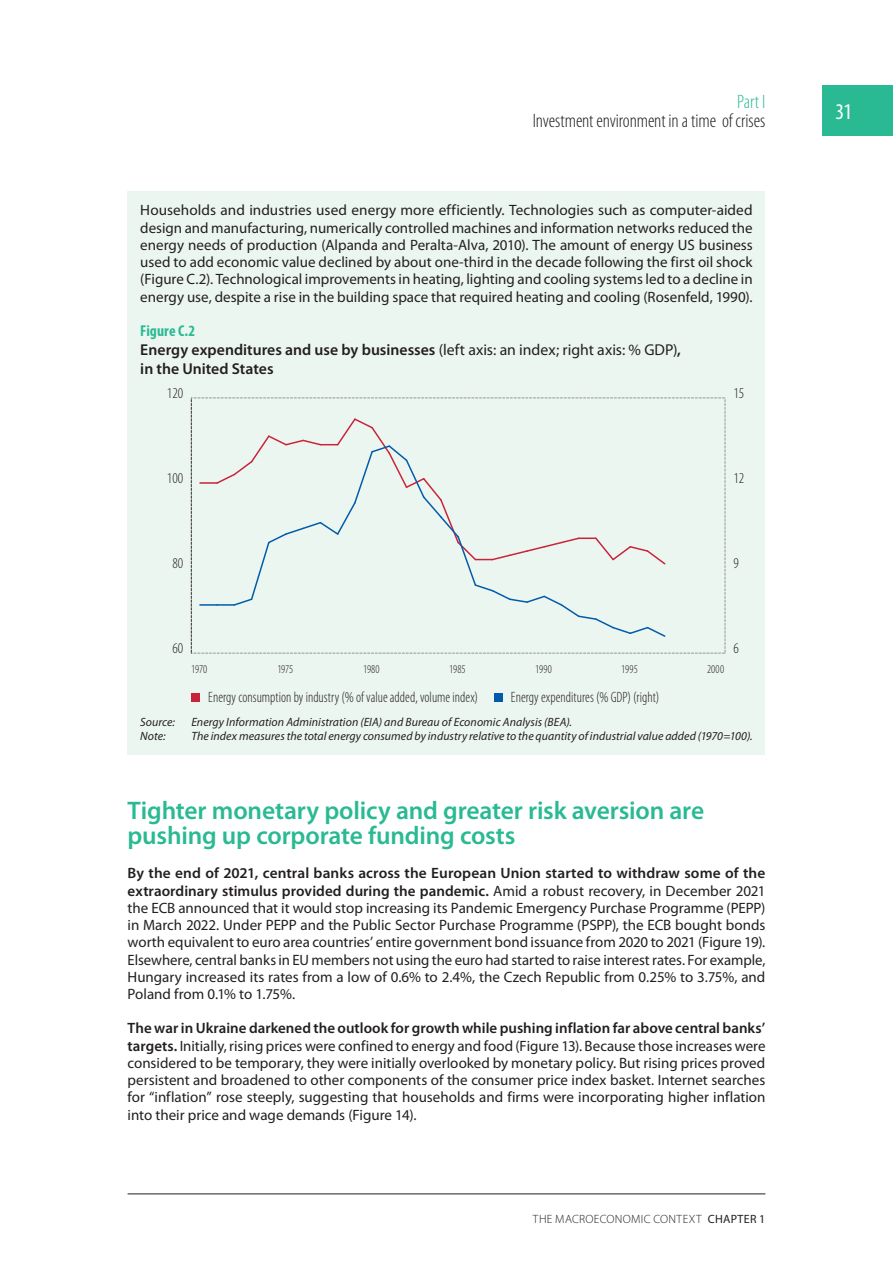
<style>
.page{position:relative;width:893px;height:1263px;background:#fff}
.page>*{position:absolute;margin:0;border:0;box-sizing:border-box;transform-origin:0 0}
._06_1_1_1_Titre{font:600 25.5px/25.5px "Myriad Pro";letter-spacing:-.01em;color:#2aba93}
.t1{font:condensed 22.5px "Myriad Pro";color:#fff}
.t2{font:300 condensed 19.5px "Myriad Pro";letter-spacing:-.01em;color:#231f20}
.t3{font:300 condensed 19.5px "Myriad Pro";color:#2aba93}
._12_FIGURE_BOX_TABLE{font:600 15.75px/18.9px "Myriad Pro";color:#231f20}
._05_TEXTE_COURANT{font:15px/17.2px "Myriad Pro";color:#231f20;text-align:justify}
._05_TEXTE_COURANT-2{font:600 15px/17.2px "Myriad Pro";color:#231f20;text-align:justify}
.t4{font:300 condensed 15px "Myriad Pro";letter-spacing:.005em;color:#231f20;scale:.95 1}
.t5{font:300 condensed 15px "Myriad Pro";letter-spacing:.005em;color:#231f20}
._08_SOURCES{font:italic 12px "Myriad Pro";letter-spacing:.005em;color:#231f20}
.t6{font:300 12px "Myriad Pro";letter-spacing:.025em;color:#231f20}
.t7{font:300 condensed 12px "Myriad Pro";letter-spacing:.01em;color:#231f20;scale:.95 1}
.s1{font-weight:700;font-stretch:condensed;color:#2aba93}
.s2{font-weight:400}
.s3{font-weight:600}
</style>
<div class="page">
<div style="left:823px;top:85px;width:70px;height:50px;background:#2aba93"></div>
<hr style="left:128px;top:1193px;width:637px;height:1px;background:#231f20">
<div style="left:128px;top:191px;width:637px;height:564px;background:#ecf6f1"></div>
<div style="left:494px;top:694px;width:9px;height:8px;background:#015bab"></div>
<div style="left:191px;top:694px;width:9px;height:8px;background:#c82439"></div>
<svg style="left:191px;top:398px;width:535px;height:256px"></svg>
<h3 class="t3" style="left:737px;top:91px;width:30px">Part I</h3>
<h3 class="t2" style="left:533px;top:110px;width:234px">Investment environment in a time of crises</h3>
<p class="_05_TEXTE_COURANT" style="left:140px;top:202px;width:614px">Households and industries used energy more efficiently. Technologies such as computer-aided design and manufacturing, numerically controlled machines and information networks reduced the energy needs of production (Alpanda and Peralta-Alva, 2010). The amount of energy US business used to add economic value declined by about one-third in the decade following the first oil shock (Figure C.2). Technological improvements in heating, lighting and cooling systems led to a decline in energy use, despite a rise in the building space that required heating and cooling (Rosenfeld, 1990).</p>
<p class="_12_FIGURE_BOX_TABLE" style="left:140px;top:322px;width:542px"><span class="s1">Figure C.2<br></span>Energy expenditures and use by businesses <span class="s2">(left axis: an index; right axis: % GDP)</span>, in the United States</p>
<p class="t5" style="left:167px;top:385px;width:18px">120</p>
<p class="t5" style="left:733px;top:385px;width:12px">15</p>
<p class="t5" style="left:167px;top:470px;width:18px">100</p>
<p class="t5" style="left:733px;top:470px;width:12px">12</p>
<p class="t5" style="left:172px;top:555px;width:12px">80</p>
<p class="t5" style="left:733px;top:555px;width:7px">9</p>
<p class="t5" style="left:172px;top:640px;width:12px">60</p>
<p class="t7" style="left:191px;top:662px;width:18px">1970</p>
<p class="t7" style="left:277px;top:662px;width:18px">1975</p>
<p class="t7" style="left:363px;top:663px;width:19px">1980</p>
<p class="t7" style="left:449px;top:662px;width:19px">1985</p>
<p class="t7" style="left:535px;top:663px;width:19px">1990</p>
<p class="t7" style="left:621px;top:663px;width:19px">1995</p>
<p class="t7" style="left:707px;top:663px;width:20px">2000</p>
<p class="t4" style="left:208px;top:689px;width:286px">Energy consumption by industry (% of value added, volume index)</p>
<p class="t4" style="left:511px;top:689px;width:158px">Energy expenditures (% GDP) (right)</p>
<p class="t5" style="left:733px;top:640px;width:7px">6</p>
<p class="_08_SOURCES" style="left:140px;top:715px;width:36px">Source:</p>
<p class="_08_SOURCES" style="left:191px;top:715px;width:382px">Energy Information Administration (EIA) and Bureau of Economic Analysis (BEA).</p>
<p class="_08_SOURCES" style="left:140px;top:729px;width:27px">Note:</p>
<p class="_08_SOURCES" style="left:191px;top:729px;width:563px">The index measures the total energy consumed by industry relative to the quantity of industrial value added (1970=100).</p>
<p class="_06_1_1_1_Titre" style="left:128px;top:798px;width:578px">Tighter monetary policy and greater risk aversion are pushing up corporate funding costs</p>
<p class="_05_TEXTE_COURANT-2" style="left:128px;top:865px;width:639px">By the end of 2021, central banks across the European Union started to withdraw some of the extraordinary stimulus provided during the pandemic. <span class="s2">Amid a robust recovery, in December 2021 the ECB announced that it would stop increasing its Pandemic Emergency Purchase Programme (PEPP</span></p>
<p class="_05_TEXTE_COURANT" style="left:761px;top:899px;width:6px">)</p>
<p class="_05_TEXTE_COURANT" style="left:128px;top:917px;width:639px;text-indent:173px">and the Public Sector Purchase Programme (PSPP), the ECB bought bonds worth equivalent to euro area countries’ entire government bond issuance from 2020 to 2021 (Figure 19).<br>Elsewhere, central banks in EU members not using the euro had started to raise interest rates. For example, Hungary increased its rates from a low of 0.6% to 2.4%, the Czech Republic from 0.25% to 3.75%, and Poland from 0.1% to 1.75%.</p>
<p class="_05_TEXTE_COURANT" style="left:128px;top:1020px;width:639px"><span class="s3">The war in Ukraine darkened the outlook for growth while pushing inflation far above central banks’ targets.</span> Initially, rising prices were confined to energy and food (Figure 13). Because those increases were considered to be temporary, they were initially overlooked by monetary policy. But rising prices proved persistent and broadened to other components of the consumer price index basket. Internet searches for “inflation” rose steeply, suggesting that households and firms were incorporating higher inflation into their price and wage demands (Figure 14).</p>
<p class="_05_TEXTE_COURANT" style="left:128px;top:917px;width:147px">in March 2022. Under PEPP</p>
<p class="t6" style="left:533px;top:1212px;width:234px">THE MACROECONOMIC CONTEXT <span class="s2">Chapter 1</span></p>
<h2 class="t1" style="left:836px;top:100px;width:18px">31</h2>
</div>
